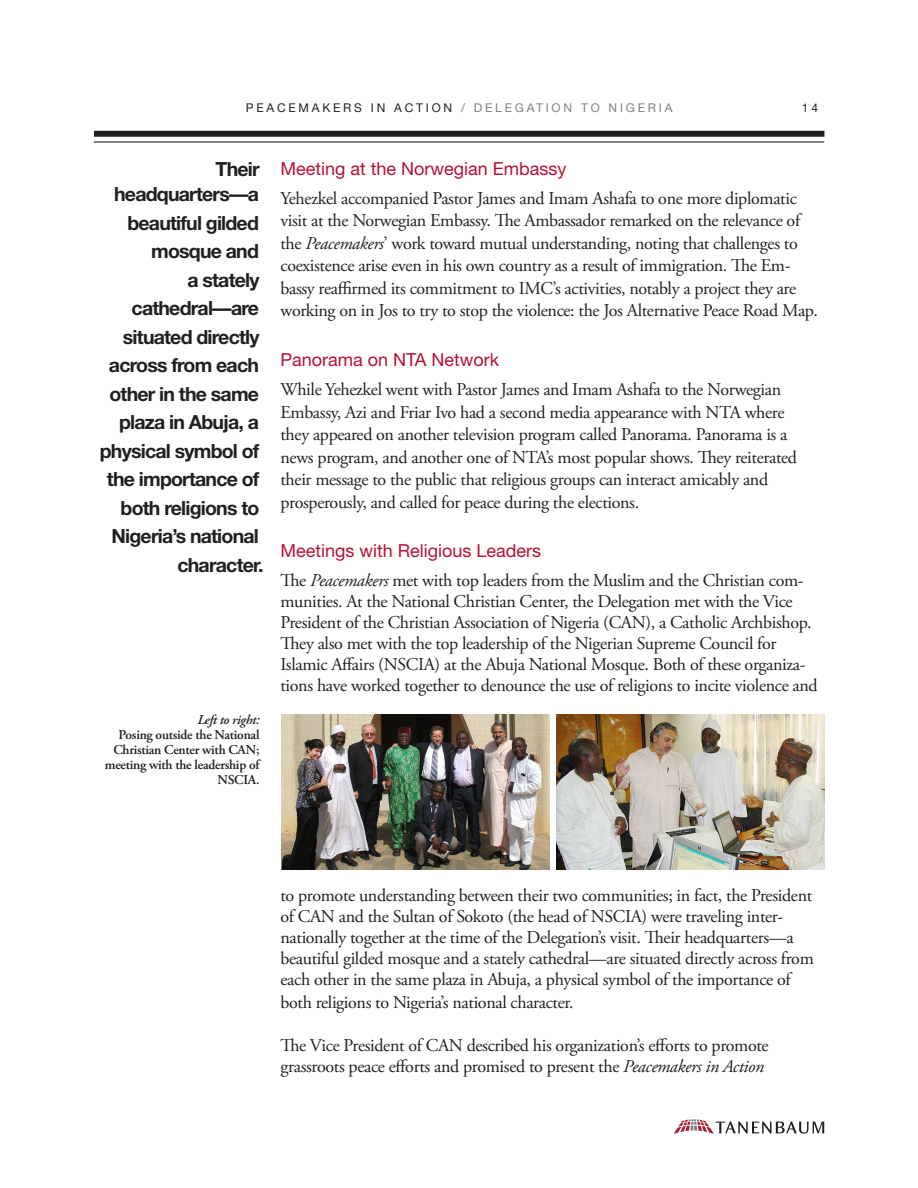
<style>
.page{position:relative;width:918px;height:1188px;background:#fff}
.page>*{position:absolute;margin:0;border:0;box-sizing:border-box;transform-origin:0 0}
.t1{font:700 19.5px/28.5px "Helvetica Neue";letter-spacing:-.04em;color:#231f20;text-align:right}
.t2{font:18px/22.5px "Adobe Garamond Pro";letter-spacing:-.02em;color:#231f20}
.t3{font:18px "Helvetica Neue";color:#b90f36}
.t4{font:600 13.5px/15px "Adobe Garamond Pro";letter-spacing:-.02em;color:#231f20;text-align:right}
.t5{font:italic 600 13.5px "Adobe Garamond Pro";letter-spacing:-.02em;color:#231f20}
.t6{font:12px "Helvetica Neue";letter-spacing:.23em;color:#828081}
.t7{font:12px "Helvetica Neue";color:#231f20}
.s1{color:#231f20}
.s2{font-style:italic}
</style>
<div class="page">
<div style="left:94px;top:131px;width:730px;height:6px;background:#231f20"></div>
<hr style="left:94px;top:141px;width:730px;height:2px;background:#231f20">
<svg style="left:674px;top:1119px;width:150px;height:15px"></svg>
<img style="left:282px;top:715px;width:268px;height:154px">
<img style="left:556px;top:715px;width:268px;height:154px">
<p class="t6" style="left:246px;top:100px;width:428px"><span class="s1">PEACEMAKERS IN ACTION</span> / DELEGATION TO NIGERIA</p>
<p class="t7" style="left:802px;top:100px;width:18px">14</p>
<p class="t1" style="left:114px;top:156px;width:147px;line-height:25.5px">Their headquarters—a</p>
<p class="t1" style="left:100px;top:208px;width:165px">beautiful gilded mosque and<br>a stately cathedral—are situated directly across from each other in the same plaza in Abuja, a physical symbol of the importance of both religions to<br>Nigeria’s national character.</p>
<p class="t5" style="left:197px;top:712px;width:64px">Left to right:</p>
<p class="t4" style="left:105px;top:728px;width:156px">Posing outside the National<br>Christian Center with CAN; meeting with the leadership of<br>NSCIA.</p>
<p class="t3" style="left:281px;top:158px;width:288px">Meeting at the Norwegian Embassy</p>
<p class="t2" style="left:281px;top:188px;width:539px">Yehezkel accompanied Pastor James and Imam Ashafa to one more diplomatic visit at the Norwegian Embassy. The Ambassador remarked on the relevance of the <span class="s2">Peacemakers</span>’ work toward mutual understanding, noting that challenges to coexistence arise even in his own country as a result of immigration. The Em&shy;bassy reaffirmed its commitment to IMC’s activities, notably a project they are working on in Jos to try to stop the violence: the Jos Alternative Peace Road Map.</p>
<p class="t3" style="left:281px;top:349px;width:220px">Panorama on NTA Network</p>
<p class="t2" style="left:281px;top:379px;width:518px">While Yehezkel went with Pastor James and Imam Ashafa to the Norwegian Embassy, Azi and Friar Ivo had a second media appearance with NTA where they appeared on another television program called Panorama. Panorama is a news program, and another one of NTA’s most popular shows. They reiterated their message to the public that religious groups can interact amicably and prosperously, and called for peace during the elections.</p>
<p class="t3" style="left:281px;top:540px;width:262px">Meetings with Religious Leaders</p>
<p class="t2" style="left:281px;top:571px;width:539px;line-height:21px">The <span class="s2">Peacemakers</span> met with top leaders from the Muslim and the Christian com&shy;munities. At the National Christian Center, the Delegation met with the Vice President of the Christian Association of Nigeria (CAN), a Catholic Archbishop.<br>They also met with the top leadership of the Nigerian Supreme Council for Islamic Affairs (NSCIA) at the Abuja National Mosque. Both of these organiza&shy;tions have worked together to denounce the use of religions to incite violence and</p>
<p class="t2" style="left:281px;top:886px;width:535px;line-height:21.3px">to promote understanding between their two communities; in fact, the President of CAN and the Sultan of Sokoto (the head of NSCIA) were traveling inter&shy;nationally together at the time of the Delegation’s visit. Their headquarters—a beautiful gilded mosque and a stately cathedral—are situated directly across from each other in the same plaza in Abuja, a physical symbol of the importance of both religions to Nigeria’s national character.</p>
<p class="t2" style="left:281px;top:1035px;width:490px;line-height:21px">The Vice President of CAN described his organization’s efforts to promote grassroots peace efforts and promised to present the <span class="s2">Peacemakers in Action</span></p>
</div>
